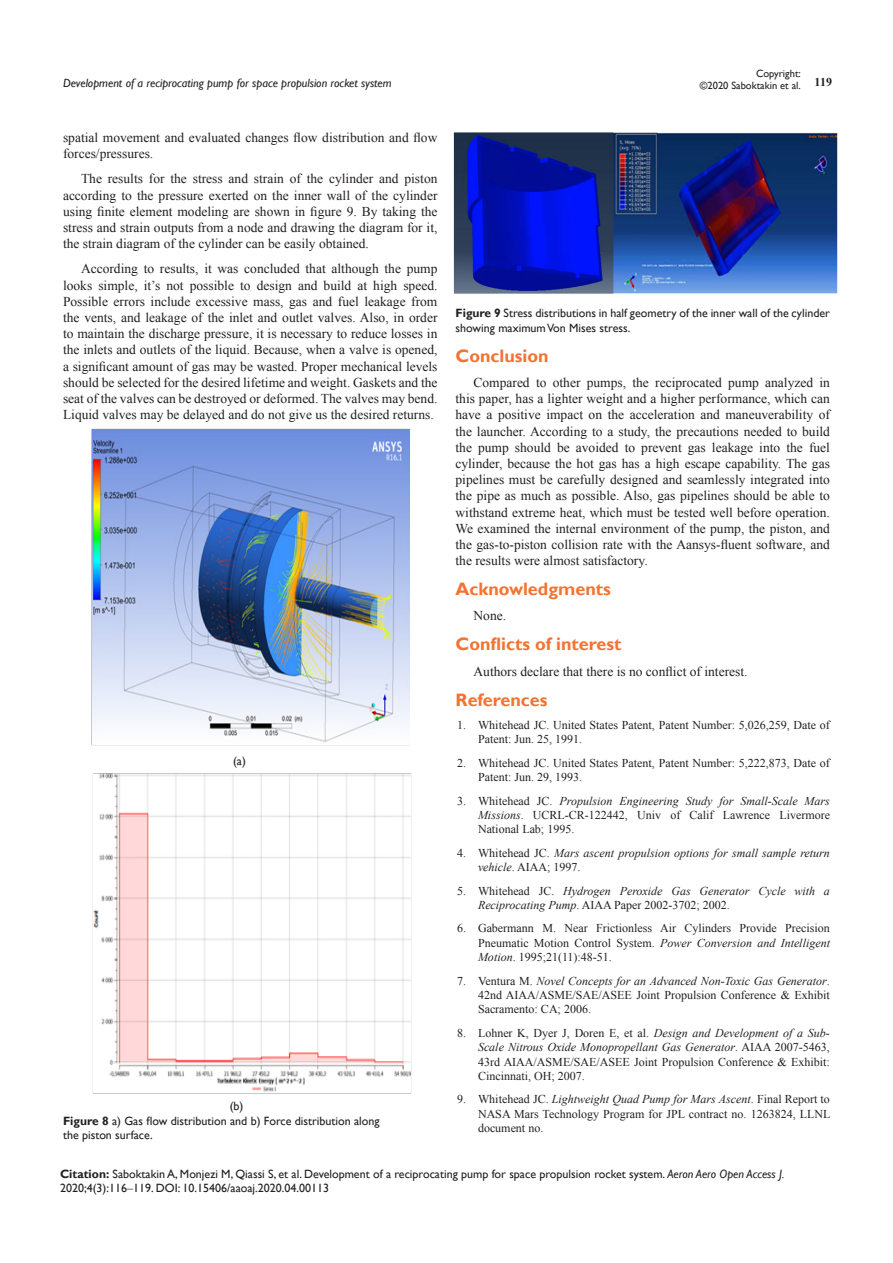
<style>
.page{position:relative;width:893px;height:1263px;background:#fff}
.page>*{position:absolute;margin:0;border:0;box-sizing:border-box;transform-origin:0 0}
.List_Paragraph{font:700 18px "Gill Sans";color:#f37331}
.t1{font:13.5px/16.2px "Times New Roman";color:#231f20;text-align:justify}
.t2{font:12px/14.4px "Times New Roman";color:#231f20;text-align:justify}
.t3{font:12px/14.4px "Gill Sans";color:#231f20}
.t4{font:italic 12px/14.4px "Times New Roman";color:#231f20}
.t5{font:italic 12px "Gill Sans";color:#231f20}
.t6{font:700 12px "Times New Roman";color:#231f20}
.t7{font:10.5px/12.6px "Gill Sans";color:#231f20;text-align:right}
.s1{font-weight:700}
.s2{font-style:italic}
.s3{font-style:normal}
.s4{font-family:"Times New Roman"}
</style>
<div class="page">
<img style="left:92px;top:428px;width:318px;height:315px">
<img style="left:92px;top:773px;width:319px;height:321px">
<img style="left:453px;top:132px;width:385px;height:162px">
<p class="t7" style="left:700px;top:67px;width:103px">Copyright:<br>©2020 Saboktakin et al.</p>
<p class="t5" style="left:63px;top:76px;width:330px">Development of a reciprocating pump for space propulsion rocket system</p>
<p class="t6" style="left:815px;top:73px;width:19px">119</p>
<p class="t1" style="left:63px;top:129px;width:376px">spatial movement and evaluated changes flow distribution and flow forces/pressures.</p>
<p class="t1" style="left:63px;top:170px;width:376px;text-indent:18px">The results for the stress and strain of the cylinder and piston according to the pressure exerted on the inner wall of the cylinder using finite element modeling are shown in figure 9. By taking the stress and strain outputs from a node and drawing the diagram for it, the strain diagram of the cylinder can be easily obtained.</p>
<p class="t1" style="left:63px;top:260px;width:376px;text-indent:18px">According to results, it was concluded that although the pump looks simple, it’s not possible to design and build at high speed.<br>Possible errors include excessive mass, gas and fuel leakage from the vents, and leakage of the inlet and outlet valves. Also, in order to maintain the discharge pressure, it is necessary to reduce losses in the inlets and outlets of the liquid. Because, when a valve is opened, a significant amount of gas may be wasted. Proper mechanical levels should be selected for the desired lifetime and weight. Gaskets and the seat of the valves can be destroyed or deformed. The valves may bend.<br>Liquid valves may be delayed and do not give us the desired returns.</p>
<p class="t3" style="left:233px;top:754px;width:14px">(a)</p>
<p class="t3" style="left:230px;top:1099px;width:15px">(b)</p>
<p class="t3" style="left:63px;top:1114px;width:318px"><span class="s1">Figure 8</span> a) Gas flow distribution and b) Force distribution along</p>
<p class="t3" style="left:63px;top:1128px;width:91px">the piston surface.</p>
<p class="t3" style="left:455px;top:306px;width:376px"><span class="s1">Figure 9</span> Stress distributions in half geometry of the inner wall of the cylinder showing maximum Von Mises stress.</p>
<p class="List_Paragraph" style="left:455px;top:345px;width:95px">Conclusion</p>
<p class="t1" style="left:455px;top:374px;width:376px;text-indent:18px">Compared to other pumps, the reciprocated pump analyzed in this paper, has a lighter weight and a higher performance, which can have a positive impact on the acceleration and maneuverability of the launcher. According to a study, the precautions needed to build the pump should be avoided to prevent gas leakage into the fuel cylinder, because the hot gas has a high escape capability. The gas pipelines must be carefully designed and seamlessly integrated into the pipe as much as possible. Also, gas pipelines should be able to withstand extreme heat, which must be tested well before operation.<br>We examined the internal environment of the pump, the piston, and the gas-to-piston collision rate with the Aansys-fluent software, and the results were almost satisfactory.</p>
<p class="List_Paragraph" style="left:455px;top:578px;width:157px">Acknowledgments</p>
<p class="t1" style="left:473px;top:607px;width:34px">None.</p>
<p class="List_Paragraph" style="left:455px;top:633px;width:168px">Conflicts of interest</p>
<p class="t1" style="left:473px;top:663px;width:276px">Authors declare that there is no conflict of interest.</p>
<p class="List_Paragraph" style="left:455px;top:689px;width:94px">References</p>
<p class="t2" style="left:478px;top:717px;width:353px;text-indent:-21px">1. Whitehead JC. United States Patent, Patent Number: 5,026,259, Date of<br>Patent: Jun. 25, 1991.</p>
<p class="t2" style="left:478px;top:755px;width:353px;text-indent:-21px">2. Whitehead JC. United States Patent, Patent Number: 5,222,873, Date of<br>Patent: Jun. 29, 1993.</p>
<p class="t2" style="left:478px;top:793px;width:353px;text-indent:-21px">3. Whitehead JC. <span class="s2">Propulsion Engineering Study for Small-Scale Mars Missions</span>. UCRL-CR-122442, Univ of Calif Lawrence Livermore National Lab; 1995.</p>
<p class="t4" style="left:478px;top:845px;width:353px;text-indent:-21px"><span class="s3">4. Whitehead JC.</span> Mars ascent propulsion options for small sample return vehicle<span class="s3">. AIAA; 1997.</span></p>
<p class="t4" style="left:478px;top:883px;width:353px;text-indent:-21px"><span class="s3">5. Whitehead JC.</span> Hydrogen Peroxide Gas Generator Cycle with a<br>Reciprocating Pump<span class="s3">. AIAA Paper 2002-3702; 2002.</span></p>
<p class="t2" style="left:478px;top:921px;width:353px;text-indent:-21px">6. Gabermann M. Near Frictionless Air Cylinders Provide Precision Pneumatic Motion Control System. <span class="s2">Power Conversion and Intelligent Motion</span>. 1995;21(11):48-51.</p>
<p class="t2" style="left:478px;top:973px;width:353px;text-indent:-21px">7. Ventura M. <span class="s2">Novel Concepts for an Advanced Non-Toxic Gas Generator</span>.<br>42nd AIAA/ASME/SAE/ASEE Joint Propulsion Conference &amp; Exhibit Sacramento: CA; 2006.</p>
<p class="t2" style="left:478px;top:1025px;width:353px;text-indent:-21px">8. Lohner K, Dyer J, Doren E, et al. <span class="s2">Design and Development of a Sub-Scale Nitrous Oxide Monopropellant Gas Generator</span>. AIAA 2007-5463, 43rd AIAA/ASME/SAE/ASEE Joint Propulsion Conference &amp; Exhibit:<br>Cincinnati, OH; 2007.</p>
<p class="t2" style="left:478px;top:1092px;width:354px;text-indent:-21px">9. Whitehead JC. <span class="s2">Lightweight Quad Pump for Mars Ascent</span>. Final Report to NASA Mars Technology Program for JPL contract no. 1263824, LLNL document no.</p>
<p class="t3" style="left:60px;top:1167px;width:726px"><span class="s1">Citation:</span> Saboktakin A, Monjezi M, Qiassi S, et al. Development of a reciprocating pump for space propulsion rocket system. <span class="s2">Aeron Aero Open Access J.<br></span>2020;4(3):116<span class="s4">‒</span>119. DOI: 10.15406/aaoaj.2020.04.00113</p>
</div>
